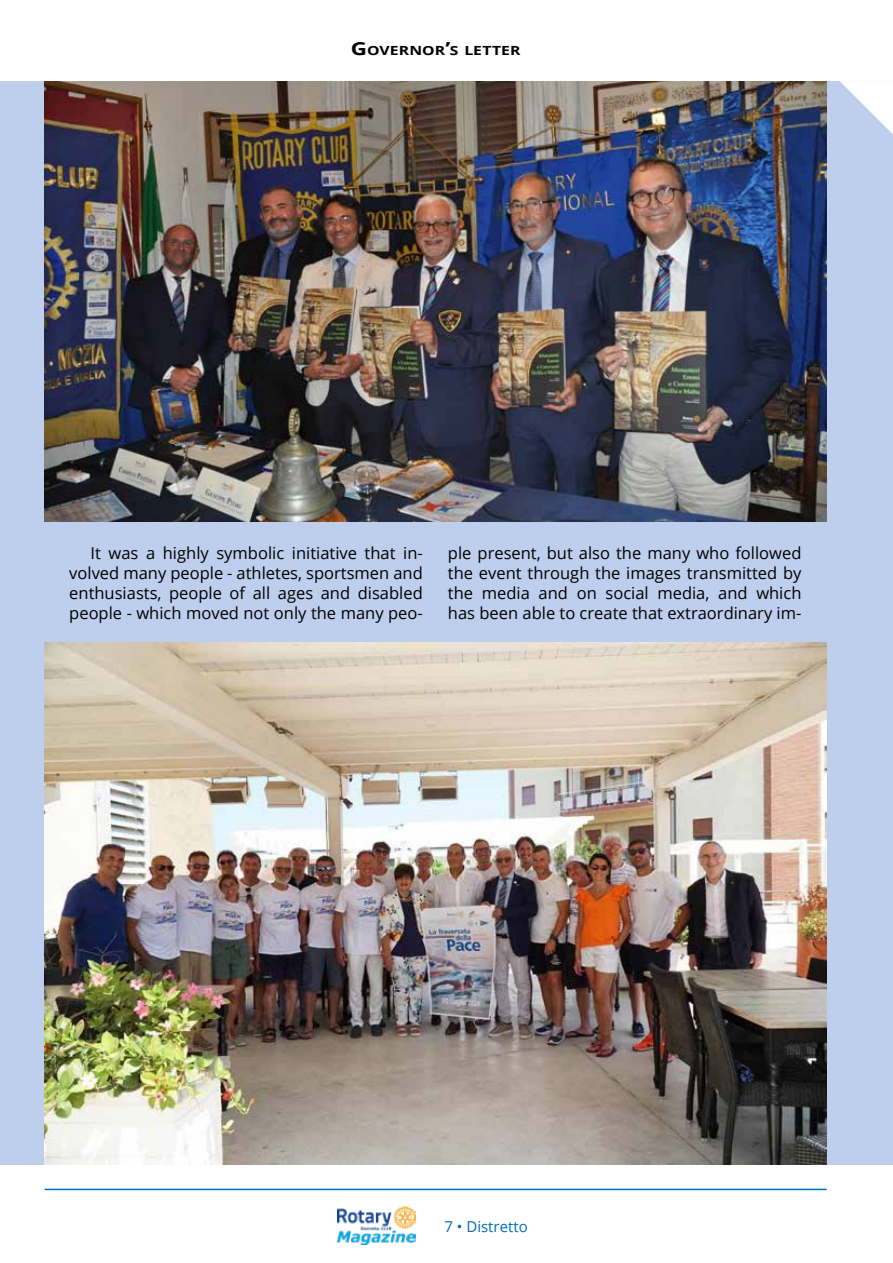
<style>
.page{position:relative;width:893px;height:1263px;background:#fff}
.page>*{position:absolute;margin:0;border:0;box-sizing:border-box;transform-origin:0 0}
.t1{font:16.5px/19.8px "Open Sans";color:#000;text-align:justify}
.t2{font:15px "Open Sans";color:#006db8}
.t3{font:700 12.6px "Open Sans";letter-spacing:.005em;color:#000;scale:1.25 1}
.s1{font-size:18px}
</style>
<div class="page">
<img style="left:337px;top:1206px;width:79px;height:39px">
<hr style="left:45px;top:1189px;width:782px;height:1px;background:#006db8">
<hr style="left:0;top:81px;width:1px;height:1084px;background:#bdcfec">
<div style="left:1px;top:81px;width:892px;height:1084px;background:#bdcfec"></div>
<svg style="left:840px;top:81px;width:53px;height:53px"></svg>
<img style="left:44px;top:81px;width:783px;height:440px">
<img style="left:44px;top:642px;width:783px;height:522px">
<p class="t3" style="left:351px;top:42px;width:137px"><span class="s1">G</span>OVERNOR<span class="s1">’</span>S LETTER</p>
<p class="t1" style="left:69px;top:543px;width:355px;text-indent:21px">It was a highly symbolic initiative that in&shy;volved many people - athletes, sportsmen and enthusiasts, people of all ages and disabled people - which moved not only the many peo-</p>
<p class="t1" style="left:448px;top:543px;width:355px">ple present, but also the many who followed the event through the images transmitted by the media and on social media, and which has been able to create that extraordinary im-</p>
<p class="t2" style="left:444px;top:1216px;width:85px">7 • Distretto</p>
</div>
